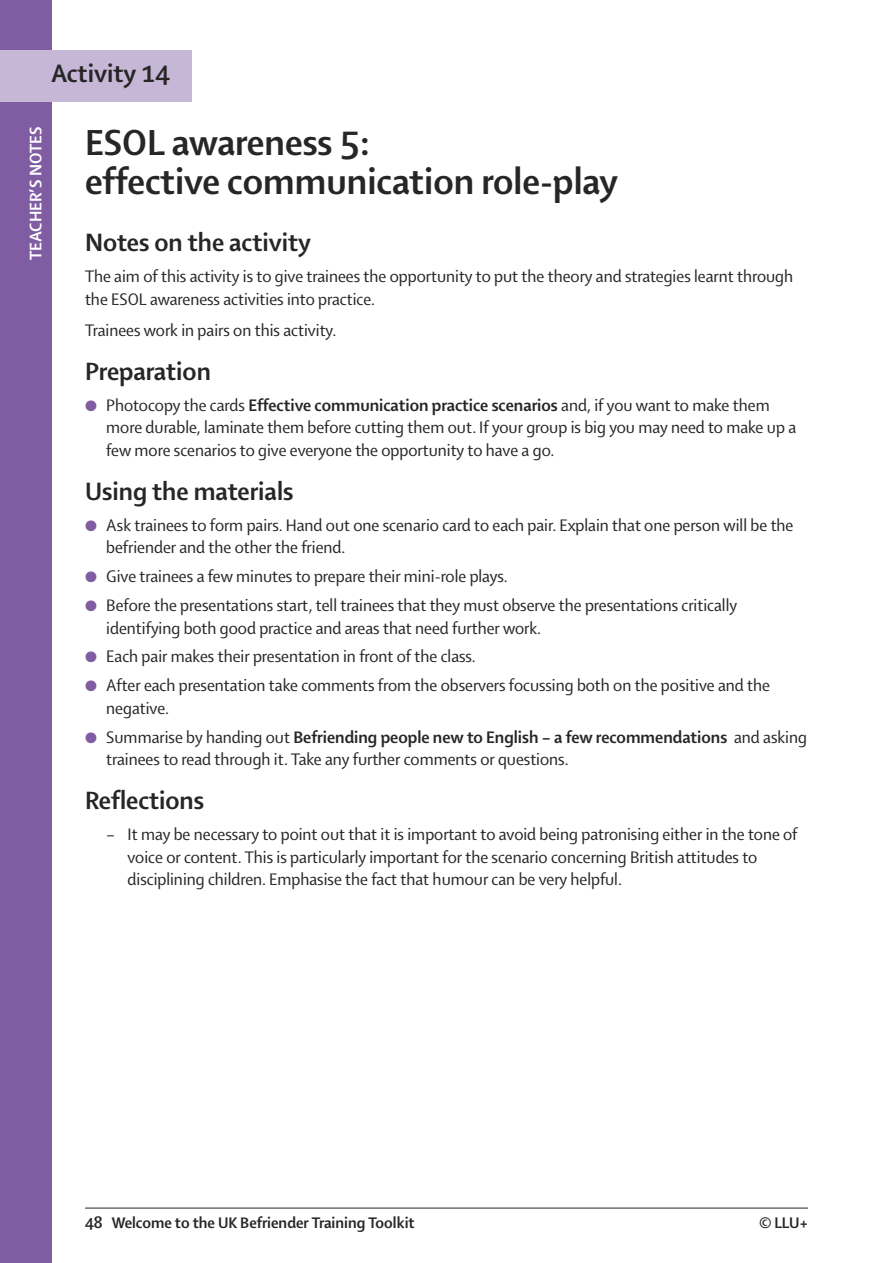
<style>
.page{position:relative;width:893px;height:1263px;background:#fff}
.page>*{position:absolute;margin:0;border:0;box-sizing:border-box;transform-origin:0 0}
.t1{font:39px/39px "Shaker RB";color:#272627}
.t2{font:27px "Shaker RB";color:#272627}
.t3{font:18px/22.5px "Shaker R";color:#272627}
.t4{font:18px "Shaker RB";color:#272627}
.t5{font:18px "Shaker RB";color:#fff}
.t6{font:16.5px "Shaker RB";color:#272627}
.s1{color:#805ca3}
.s2{font-family:"Shaker RB"}
.s3{font-family:"Shaker R"}
</style>
<div class="page">
<hr style="left:85px;top:1208px;width:723px;height:1px;background:#272627">
<div style="left:0;top:0;width:51px;height:1263px;background:#805ca3"></div>
<div style="left:0;top:51px;width:191px;height:51px;background:#c7b7d6"></div>
<h2 class="t2" style="left:51px;top:65px;width:120px">Activity 14</h2>
<p class="t5" style="left:30px;top:260px;width:135px;rotate:-90deg">TEACHER’S NOTES</p>
<h1 class="t1" style="left:85px;top:128px;width:534px">ESOL awareness 5:<br>effective communication role-play</h1>
<h2 class="t2" style="left:85px;top:234px;width:227px">Notes on the activity</h2>
<p class="t3" style="left:85px;top:267px;width:710px">The aim of this activity is to give trainees the opportunity to put the theory and strategies learnt through the ESOL awareness activities into practice.</p>
<p class="t3" style="left:85px;top:321px;width:253px">Trainees work in pairs on this activity.</p>
<h2 class="t2" style="left:85px;top:362px;width:127px">Preparation</h2>
<p class="t3" style="left:106px;top:396px;width:691px;text-indent:-21px"><span class="s1">●</span> Photocopy the cards <span class="s2">Effective communication practice scenarios</span> and, if you want to make them more durable, laminate them before cutting them out. If your group is big you may need to make up a few more scenarios to give everyone the opportunity to have a go.</p>
<h2 class="t2" style="left:85px;top:482px;width:210px">Using the materials</h2>
<p class="t3" style="left:106px;top:516px;width:689px;text-indent:-21px"><span class="s1">●</span> Ask trainees to form pairs. Hand out one scenario card to each pair. Explain that one person will be the befriender and the other the friend.</p>
<p class="t3" style="left:85px;top:567px;width:424px"><span class="s1">●</span> Give trainees a few minutes to prepare their mini-role plays.</p>
<p class="t3" style="left:106px;top:596px;width:632px;text-indent:-21px"><span class="s1">●</span> Before the presentations start, tell trainees that they must observe the presentations critically identifying both good practice and areas that need further work.</p>
<p class="t3" style="left:85px;top:647px;width:392px"><span class="s1">●</span> Each pair makes their presentation in front of the class.</p>
<p class="t3" style="left:106px;top:676px;width:665px;text-indent:-21px"><span class="s1">●</span> After each presentation take comments from the observers focussing both on the positive and the negative.</p>
<p class="t4" style="left:85px;top:731px;width:723px"><span class="s1">●</span> <span class="s3">Summarise by handing out</span> Befriending people new to English – a few recommendations <span class="s3">and asking</span></p>
<p class="t3" style="left:106px;top:750px;width:464px">trainees to read through it. Take any further comments or questions.</p>
<h2 class="t2" style="left:85px;top:792px;width:121px">Reflections</h2>
<p class="t3" style="left:128px;top:825px;width:671px;text-indent:-21px">– It may be necessary to point out that it is important to avoid being patronising either in the tone of voice or content. This is particularly important for the scenario concerning British attitudes to disciplining children. Emphasise the fact that humour can be very helpful.</p>
<p class="t6" style="left:85px;top:1218px;width:331px">48 Welcome to the UK Befriender Training Toolkit</p>
<p class="t6" style="left:759px;top:1217px;width:50px">© LLU+</p>
</div>
